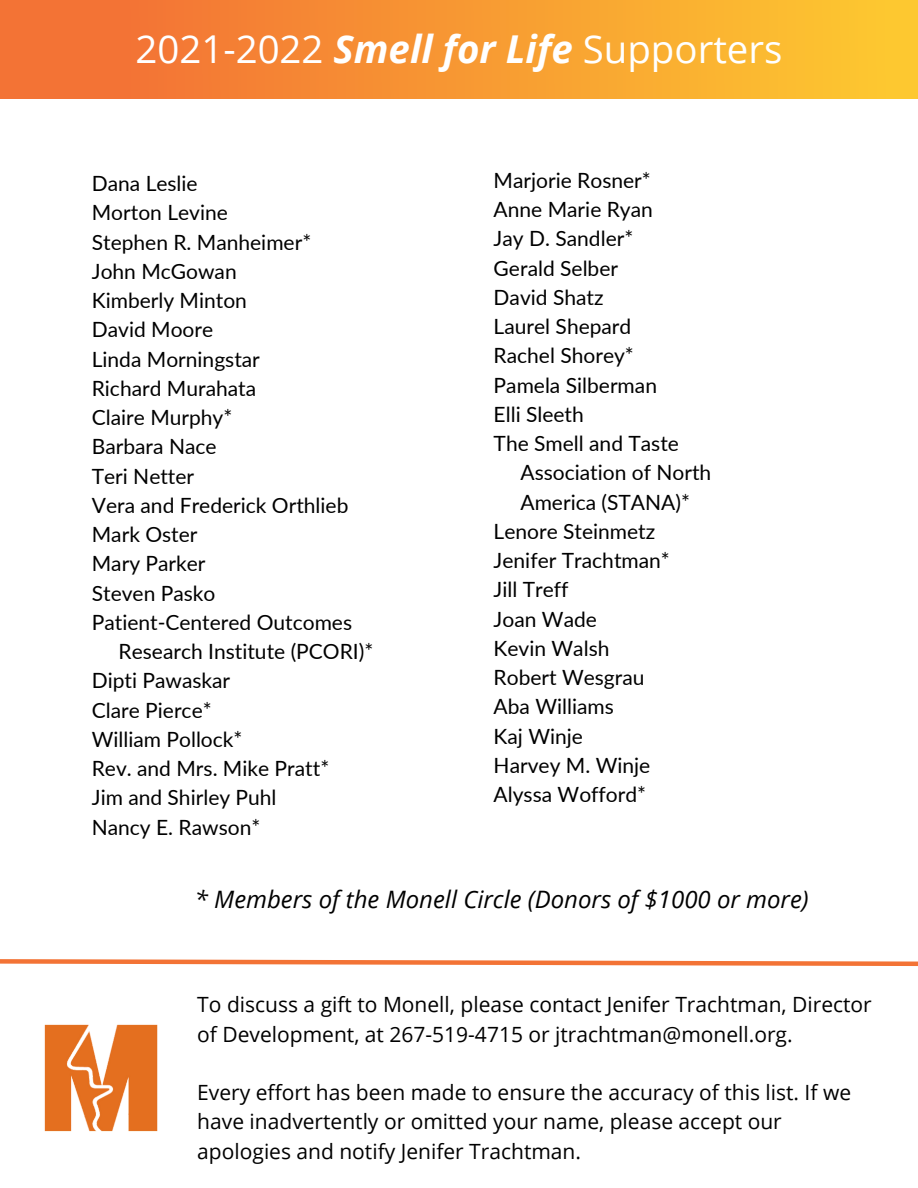
<style>
.page{position:relative;width:918px;height:1188px;background:#fff}
.page>*{position:absolute;margin:0;border:0;box-sizing:border-box;transform-origin:0 0}
.t1{font:38.4px "Open Sans";color:#fff}
.t2{font:italic 24px "Open Sans";color:#000}
.t3{font:21px "Lato";color:#000}
.t4{font:21px/29.2px "Open Sans";color:#000}
.s1{font-weight:700;font-style:italic}
.s2{color:#fff}
</style>
<div class="page">
<svg style="left:0;top:0;width:918px;height:99px;background:#f79832"></svg>
<svg style="left:0;top:959px;width:918px;height:7px"></svg>
<img style="left:44px;top:1024px;width:114px;height:108px">
<h1 class="t1" style="left:136px;top:22px;width:648px">2021-2022 <span class="s1">Smell for Life</span> Supporters</h1>
<p class="t3" style="left:92px;top:170px;width:107px">Dana Leslie</p>
<p class="t3" style="left:92px;top:200px;width:138px">Morton Levine</p>
<p class="t3" style="left:92px;top:229px;width:221px">Stephen R. Manheimer*</p>
<p class="t3" style="left:92px;top:258px;width:146px">John McGowan</p>
<p class="t3" style="left:92px;top:287px;width:157px">Kimberly Minton</p>
<p class="t3" style="left:92px;top:317px;width:123px">David Moore</p>
<p class="t3" style="left:92px;top:346px;width:170px">Linda Morningstar</p>
<p class="t3" style="left:92px;top:375px;width:166px">Richard Murahata</p>
<p class="t3" style="left:92px;top:404px;width:142px">Claire Murphy*</p>
<p class="t3" style="left:92px;top:434px;width:126px">Barbara Nace</p>
<p class="t3" style="left:92px;top:463px;width:104px">Teri Netter</p>
<p class="t3" style="left:92px;top:492px;width:258px">Vera and Frederick Orthlieb</p>
<p class="t3" style="left:92px;top:521px;width:107px">Mark Oster</p>
<p class="t3" style="left:92px;top:551px;width:115px">Mary Parker</p>
<p class="t3" style="left:92px;top:580px;width:125px">Steven Pasko</p>
<p class="t3" style="left:92px;top:609px;width:262px">Patient-Centered Outcomes</p>
<p class="t3" style="left:119px;top:638px;width:266px">Research Institute (PCORI)* <span class="s2">i</span></p>
<p class="t3" style="left:92px;top:668px;width:140px">Dipti Pawaskar</p>
<p class="t3" style="left:92px;top:697px;width:121px">Clare Pierce*</p>
<p class="t3" style="left:92px;top:726px;width:152px">William Pollock*</p>
<p class="t3" style="left:92px;top:755px;width:239px">Rev. and Mrs. Mike Pratt*</p>
<p class="t3" style="left:92px;top:785px;width:186px">Jim and Shirley Puhl</p>
<p class="t3" style="left:92px;top:814px;width:170px">Nancy E. Rawson*</p>
<p class="t3" style="left:494px;top:167px;width:159px">Marjorie Rosner*</p>
<p class="t3" style="left:494px;top:197px;width:161px">Anne Marie Ryan</p>
<p class="t3" style="left:494px;top:226px;width:141px">Jay D. Sandler*</p>
<p class="t3" style="left:494px;top:255px;width:126px">Gerald Selber</p>
<p class="t3" style="left:494px;top:284px;width:111px">David Shatz</p>
<p class="t3" style="left:494px;top:314px;width:139px">Laurel Shepard</p>
<p class="t3" style="left:494px;top:343px;width:142px">Rachel Shorey*</p>
<p class="t3" style="left:494px;top:372px;width:165px">Pamela Silberman</p>
<p class="t3" style="left:494px;top:401px;width:92px">Elli Sleeth</p>
<p class="t3" style="left:494px;top:431px;width:187px">The Smell and Taste</p>
<p class="t3" style="left:521px;top:460px;width:192px">Association of North</p>
<p class="t3" style="left:521px;top:489px;width:171px">America (STANA)*</p>
<p class="t3" style="left:494px;top:518px;width:163px">Lenore Steinmetz</p>
<p class="t3" style="left:494px;top:548px;width:178px">Jenifer Trachtman*</p>
<p class="t3" style="left:494px;top:577px;width:77px">Jill Treff</p>
<p class="t3" style="left:494px;top:606px;width:105px">Joan Wade</p>
<p class="t3" style="left:494px;top:635px;width:117px">Kevin Walsh</p>
<p class="t3" style="left:494px;top:665px;width:153px">Robert Wesgrau</p>
<p class="t3" style="left:494px;top:694px;width:122px">Aba Williams</p>
<p class="t3" style="left:494px;top:723px;width:91px">Kaj Winje</p>
<p class="t3" style="left:494px;top:752px;width:158px">Harvey M. Winje</p>
<p class="t3" style="left:494px;top:782px;width:154px">Alyssa Wofford*</p>
<p class="t2" style="left:195px;top:882px;width:616px">* Members of the Monell Circle (Donors of $1000 or more)</p>
<p class="t4" style="left:197px;top:990px;width:676px">To discuss a gift to Monell, please contact Jenifer Trachtman, Director of Development, at 267-519-4715 or jtrachtman@monell.org.</p>
<p class="t4" style="left:197px;top:1077px;width:655px">Every effort has been made to ensure the accuracy of this list. If we have inadvertently or omitted your name, please accept our apologies and notify Jenifer Trachtman.</p>
</div>
